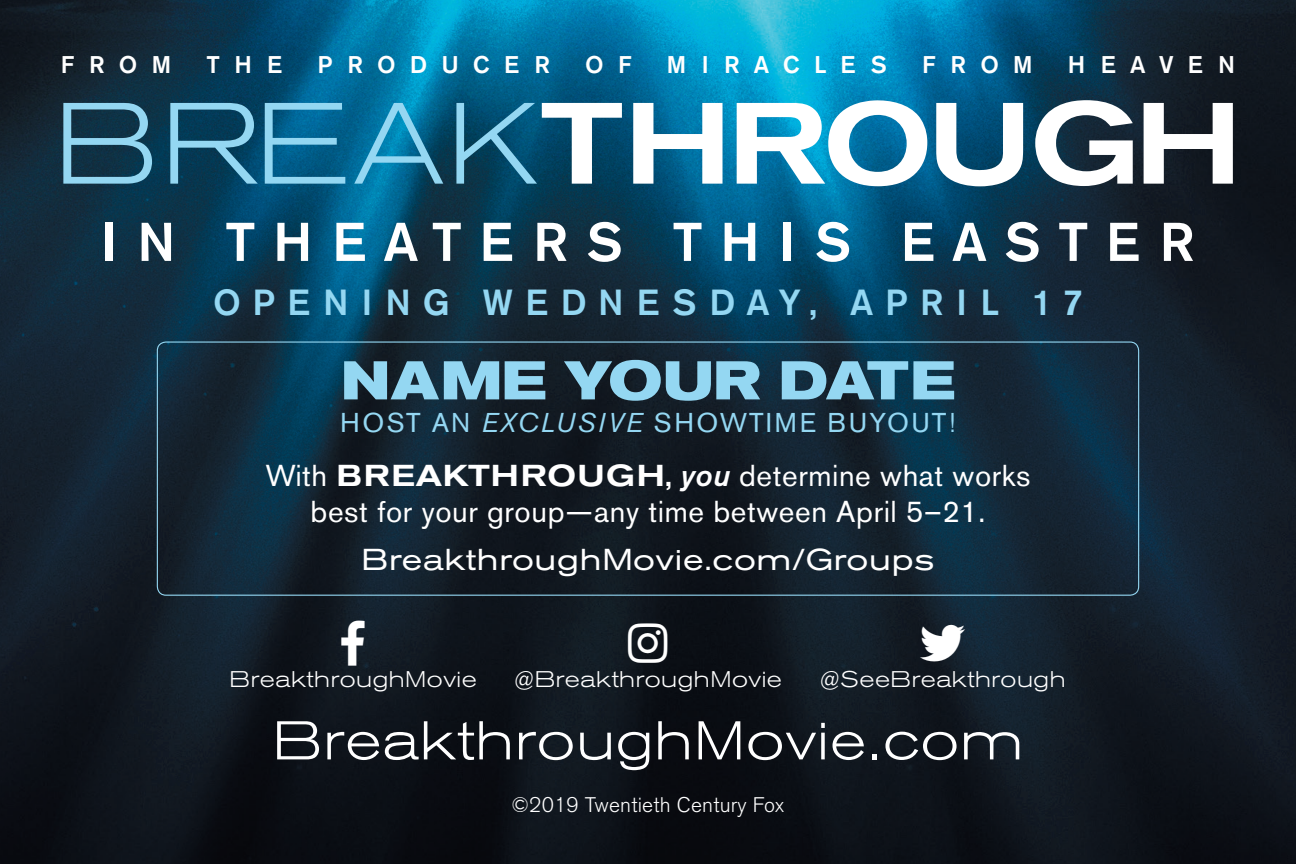
<style>
.page{position:relative;width:1296px;height:864px;background:#fff}
.page>*{position:absolute;margin:0;border:0;box-sizing:border-box;transform-origin:0 0}
.last{font:500 expanded 114.3px "Akzidenz Grotesk BE";letter-spacing:-.025em;color:#fff}
.t1{font:300 expanded 54px "Akzidenz Grotesk BE";letter-spacing:.025em;color:#fff}
.t2{font:500 54px "Akzidenz Grotesk BE";letter-spacing:.325em;color:#fff}
.t3{font:700 expanded 54px "Akzidenz Grotesk BE";letter-spacing:-.02em;color:#94d7f2}
.t4{font:45px "Font Awesome 5 Brands";color:#fff}
.t5{font:500 36px "Akzidenz Grotesk BE";letter-spacing:.345em;color:#94d7f2}
.t6{font:30px/36px "Akzidenz Grotesk BE";letter-spacing:.02em;color:#fff;text-align:center}
.t7{font:expanded 30px "Akzidenz Grotesk BE";letter-spacing:.025em;color:#fff}
.t8{font:27px "Akzidenz Grotesk BE";letter-spacing:.08em;color:#94d7f2}
.last-2{font:500 24px "Akzidenz Grotesk BE";letter-spacing:.6em;color:#fff}
.t9{font:300 expanded 22.5px "Akzidenz Grotesk BE";letter-spacing:.025em;color:#fff}
.body{font:300 21px "Akzidenz Grotesk BE";letter-spacing:.01em;color:#fff}
.s1{font-weight:300;color:#94d7f2}
.s2{font-style:italic}
.s3{font-weight:500;font-stretch:expanded}
.s4{font-weight:500}
.s5{font-weight:500;font-style:italic}
</style>
<div class="page">
<img style="left:0;top:0;width:1296px;height:864px">
<div style="left:628px;top:624px;width:40px;height:39px;background:#0e131a"></div>
<svg style="left:920px;top:625px;width:45px;height:37px;background:#121d28"></svg>
<svg style="left:342px;top:621px;width:23px;height:45px"></svg>
<p class="last-2" style="left:61px;top:50px;width:112px">FROM</p>
<p class="last-2" style="left:207px;top:50px;width:77px">THE</p>
<p class="last-2" style="left:317px;top:50px;width:234px">PRODUCER</p>
<p class="last-2" style="left:585px;top:50px;width:48px">O F</p>
<p class="last-2" style="left:667px;top:50px;width:222px">MIRACLES</p>
<p class="last-2" style="left:922px;top:50px;width:112px">FROM</p>
<p class="last-2" style="left:1068px;top:50px;width:169px">HEAVEN</p>
<p class="last" style="left:54px;top:78px;width:1190px"><span class="s1">BREAK</span>THROUGH</p>
<p class="t2" style="left:102px;top:209px;width:1094px">IN THEATERS THIS EASTER</p>
<p class="t5" style="left:213px;top:281px;width:871px">OPENING WEDNESDAY, APRIL 17</p>
<p class="t3" style="left:341px;top:349px;width:616px">NAME YOUR DATE</p>
<p class="t8" style="left:340px;top:407px;width:617px">HOST AN <span class="s2">EXCLUSIVE</span> SHOWTIME BUYOUT!</p>
<p class="t6" style="left:265px;top:458px;width:767px">With <span class="s3">BREAKTHROUGH</span><span class="s4">,</span> <span class="s5">you</span> determine what works best for your group—any time between April 5–21.</p>
<p class="t7" style="left:362px;top:543px;width:574px">BreakthroughMovie.com/Groups</p>
<p class="t4" style="left:628px;top:621px;width:41px">■▲▼</p>
<p class="t9" style="left:514px;top:667px;width:269px">@BreakthroughMovie</p>
<p class="t4" style="left:920px;top:621px;width:46px">▼▼▼</p>
<p class="t9" style="left:820px;top:667px;width:247px">@SeeBreakthrough</p>
<p class="t1" style="left:273px;top:710px;width:752px">BreakthroughMovie.com</p>
<p class="body" style="left:512px;top:793px;width:274px">©2019 Twentieth Century Fox</p>
<p class="t9" style="left:230px;top:667px;width:249px">BreakthroughMovie</p>
</div>
